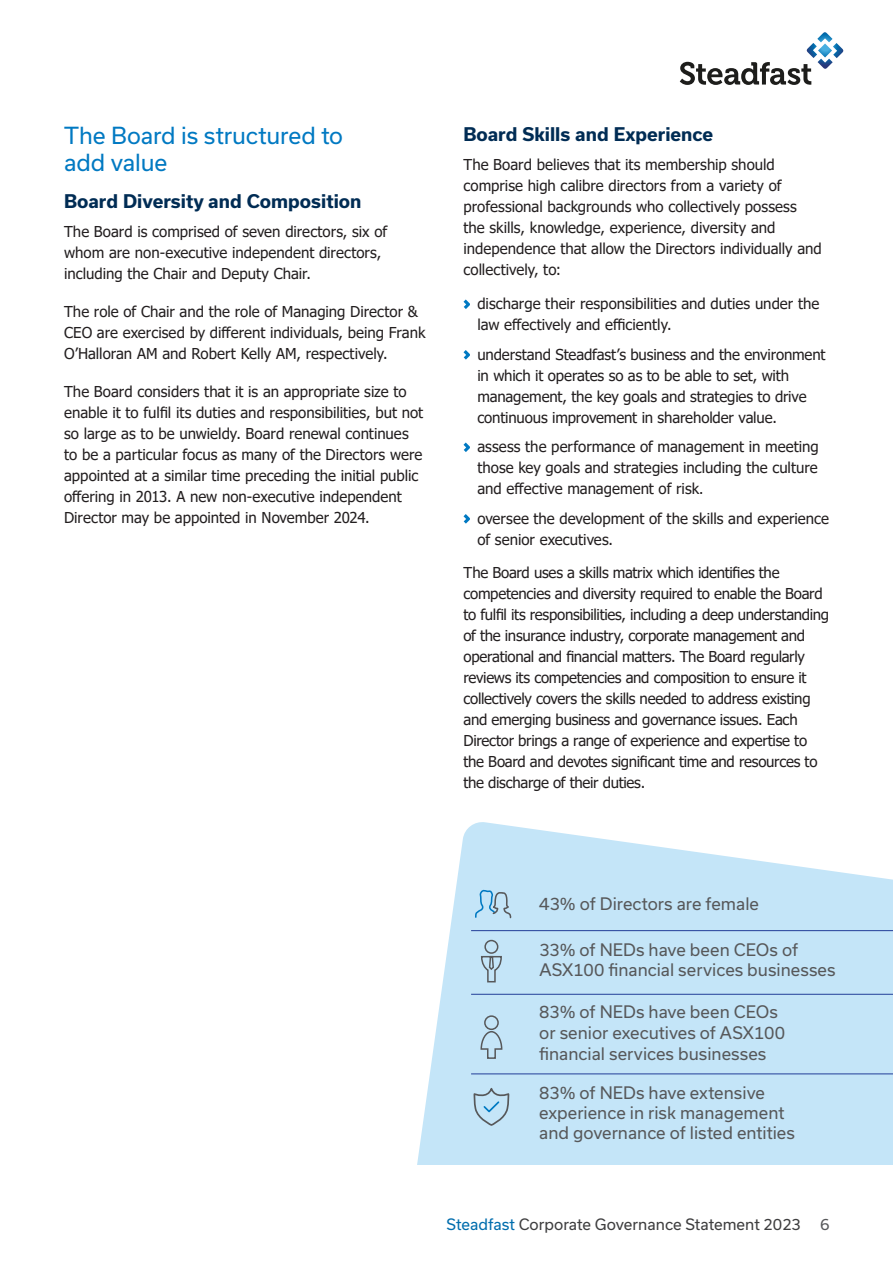
<style>
.page{position:relative;width:893px;height:1263px;background:#fff}
.page>*{position:absolute;margin:0;border:0;box-sizing:border-box;transform-origin:0 0}
.heading_1{font:22.5px/27px "Usual";letter-spacing:-.005em;color:#0079c2}
.heading_2{font:700 18px "Usual";color:#002c54}
.heading_1-2{font:16.5px/19.8px "Usual";color:#57585a}
.body_copy{font:15px/21px "Tahoma";letter-spacing:-.01em;color:#231f20}
.bullet_1{font:15px/21px "Tahoma";letter-spacing:-.005em;color:#231f20}
.body_copy_no_space_before{font:15px/21px "Tahoma";color:#231f20}
.t1{font:15px "Usual";color:#3e3e3f}
.t2{font:15px "Usual";color:#57585a}
.s1{font-size:14.25px}
.s2{color:#006dad}
</style>
<div class="page">
<svg style="left:680px;top:32px;width:164px;height:53px"></svg>
<svg style="left:417px;top:822px;width:476px;height:342px;background:#cbe7f8"></svg>
<svg style="left:463px;top:299px;width:7px;height:10px"></svg>
<svg style="left:463px;top:350px;width:7px;height:10px"></svg>
<svg style="left:463px;top:442px;width:7px;height:10px"></svg>
<svg style="left:463px;top:514px;width:7px;height:10px"></svg>
<svg style="left:473px;top:1087px;width:37px;height:40px"></svg>
<svg style="left:474px;top:888px;width:38px;height:31px"></svg>
<hr style="left:471px;top:994px;width:422px;height:1px;background:#233e98">
<hr style="left:471px;top:1074px;width:422px;height:1px;background:#233e98">
<svg style="left:480px;top:939px;width:23px;height:44px"></svg>
<hr style="left:471px;top:930px;width:422px;height:1px;background:#233e98">
<svg style="left:480px;top:1014px;width:23px;height:45px"></svg>
<p class="heading_1" style="left:64px;top:122px;width:280px">The Board is structured to add value</p>
<p class="heading_2" style="left:64px;top:191px;width:299px">Board Diversity and Composition</p>
<p class="body_copy_no_space_before" style="left:64px;top:222px;width:325px">The Board is comprised of seven directors, six of whom are non-executive independent directors, including the Chair and Deputy Chair.</p>
<p class="body_copy" style="left:64px;top:302px;width:363px">The role of Chair and the role of Managing Director &amp;<br>CEO are exercised by different individuals, being Frank<br>O’Halloran AM and Robert Kelly AM, respectively.</p>
<p class="body_copy" style="left:64px;top:382px;width:361px">The Board considers that it is an appropriate size to enable it to fulfil its duties and responsibilities, but not so large as to be unwieldy. Board renewal continues to be a particular focus as many of the Directors were appointed at a similar time preceding the initial public offering in 2013. A new non-executive independent Director may be appointed in November 2024.</p>
<p class="heading_2" style="left:463px;top:124px;width:251px">Board Skills and Experience</p>
<p class="body_copy_no_space_before" style="left:463px;top:155px;width:360px">The Board believes that its membership should comprise high calibre directors from a variety of professional backgrounds who collectively possess<br>the skills, knowledge, experience, diversity and independence that allow the Directors individually and collectively, to:</p>
<p class="bullet_1" style="left:477px;top:294px;width:343px">discharge their responsibilities and duties under the law effectively and efficiently.</p>
<p class="bullet_1" style="left:477px;top:344px;width:350px">understand Steadfast’s business and the environment in which it operates so as to be able to set, with management, the key goals and strategies to drive continuous improvement in shareholder value.</p>
<p class="bullet_1" style="left:477px;top:437px;width:343px;text-align:justify">assess the performance of management in meeting those key goals and strategies including the culture and effective management of risk<span class="s1">.</span></p>
<p class="bullet_1" style="left:477px;top:508px;width:353px">oversee the development of the skills and experience of senior executives.</p>
<p class="body_copy" style="left:463px;top:563px;width:367px">The Board uses a skills matrix which identifies the competencies and diversity required to enable the Board to fulfil its responsibilities, including a deep understanding of the insurance industry, corporate management and operational and financial matters. The Board regularly reviews its competencies and composition to ensure it collectively covers the skills needed to address existing and emerging business and governance issues. Each Director brings a range of experience and expertise to the Board and devotes significant time and resources to the discharge of their duties.</p>
<p class="heading_1-2" style="left:539px;top:894px;width:221px">43% of Directors are female</p>
<p class="heading_1-2" style="left:539px;top:940px;width:298px">33% of NEDs have been CEOs of<br>ASX100 financial services businesses</p>
<p class="heading_1-2" style="left:539px;top:1001px;width:247px;line-height:21px">83% of NEDs have been CEOs or senior executives of ASX100 financial services businesses</p>
<p class="heading_1-2" style="left:539px;top:1083px;width:257px">83% of NEDs have extensive experience in risk management and governance of listed entities</p>
<p class="t1" style="left:446px;top:1216px;width:356px"><span class="s2">Steadfast</span> Corporate Governance Statement 2023</p>
<p class="t2" style="left:820px;top:1216px;width:11px">6</p>
</div>
